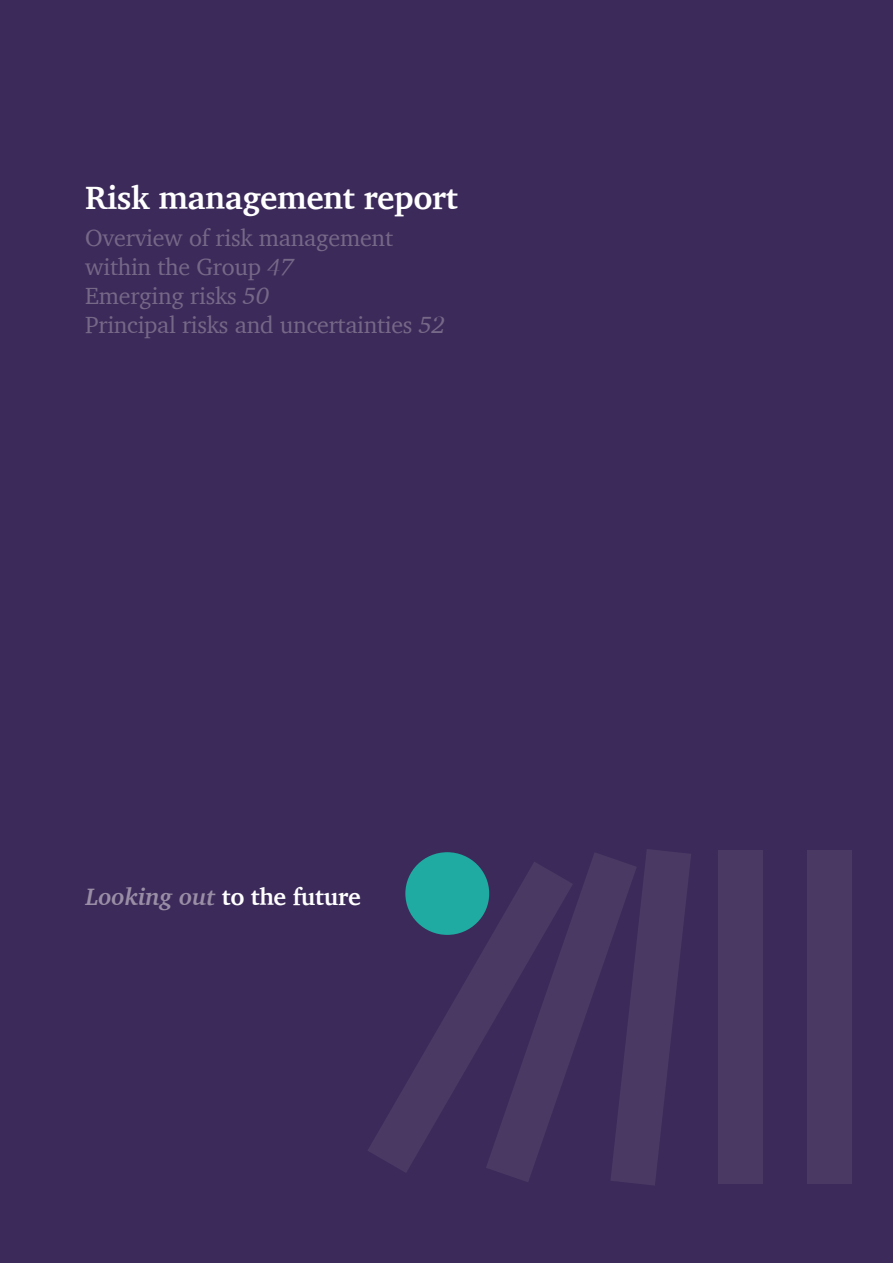
<style>
.page{position:relative;width:893px;height:1263px;background:#3c2a5a}
.page>*{position:absolute;margin:0;border:0;box-sizing:border-box;transform-origin:0 0}
.t1{font:700 33px "Charter";letter-spacing:-.01em;color:#fff}
.t2{font:700 24.3px "Charter";letter-spacing:-.01em;color:#fff}
.t3{font:24px/28.8px "Charter";letter-spacing:-.01em;color:#766887}
.s1{font-style:italic}
.s2{font-style:italic;color:#998ea5}
</style>
<div class="page">
<div style="left:405px;top:852px;width:84px;height:83px;background:#1faba1;border-radius:50%"></div>
<div style="left:718px;top:850px;width:45px;height:334px;background:#493963"></div>
<svg style="left:503px;top:853px;width:107px;height:329px"></svg>
<svg style="left:368px;top:861px;width:205px;height:312px"></svg>
<div style="left:807px;top:850px;width:45px;height:334px;background:#493963"></div>
<svg style="left:610px;top:849px;width:81px;height:336px"></svg>
<h1 class="t1" style="left:85px;top:169px;width:374px">Risk management report</h1>
<p class="t3" style="left:85px;top:223px;width:361px">Overview of risk management within the Group <span class="s1">47<br></span>Emerging risks <span class="s1">50<br></span>Principal risks and uncertainties <span class="s1">52</span></p>
<p class="t2" style="left:86px;top:876px;width:276px"><span class="s2">Looking out</span> to the future</p>
</div>
